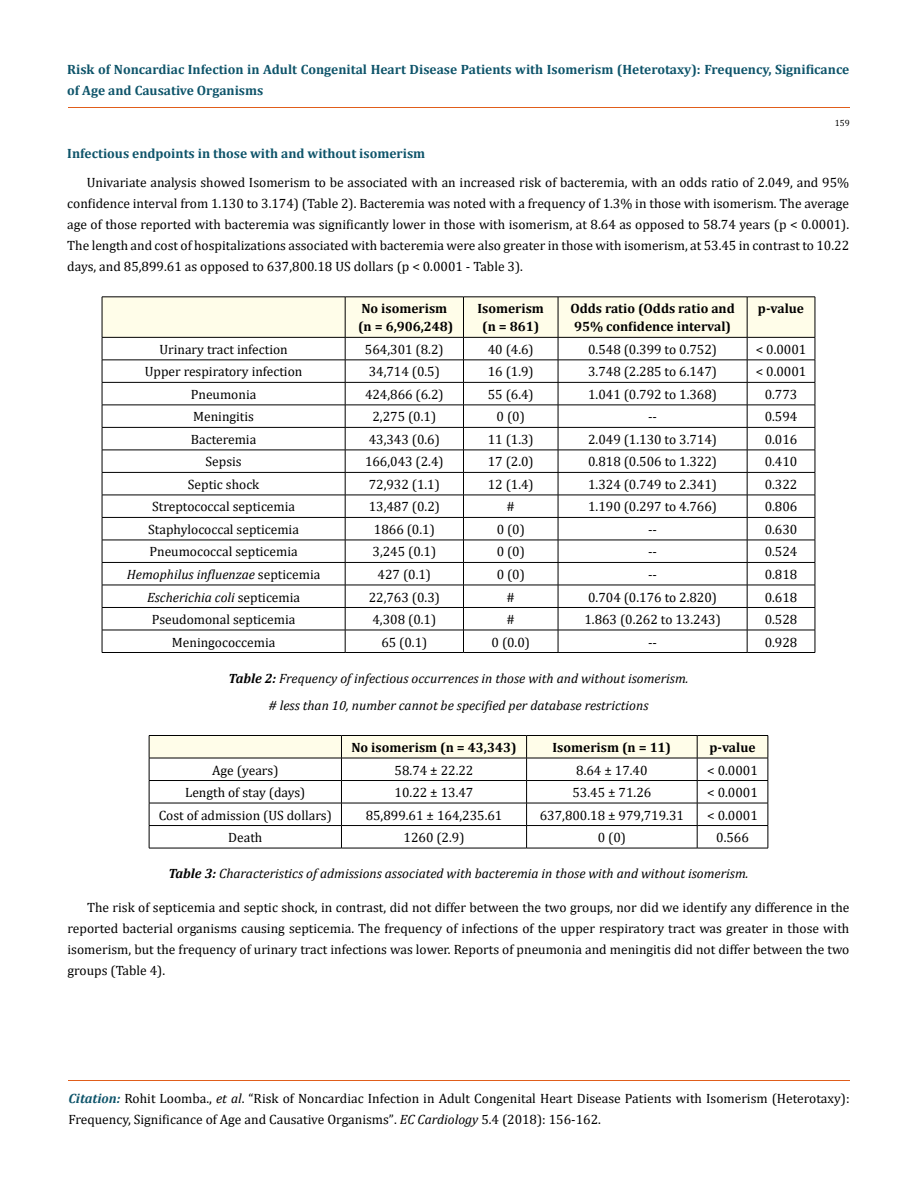
<style>
.page{position:relative;width:917px;height:1190px;background:#fff}
.page>*{position:absolute;margin:0;border:0;box-sizing:border-box;transform-origin:0 0}
.t1{font:13.5px/21px "Cambria";color:#000;text-align:justify}
.t2{font:italic 13.5px/27px "Cambria";color:#000;text-align:center}
.t3{font:700 13.5px/21px "Cambria";color:#0e546a}
.t4{font:700 13.5px/18px "Cambria";color:#000}
.t5{font:9px "Cambria";color:#000}
.s1{font-style:normal}
.s2{font-weight:700}
.s3{font-weight:700;font-style:italic;color:#0e546a}
.s4{font-style:italic}
.s5{font-size:13.35px}
</style>
<div class="page">
<hr style="left:68px;top:108px;width:781px;height:1px;background:#e05d1a">
<hr style="left:68px;top:1080px;width:781px;height:1px;background:#e05d1a">
<hr style="left:102px;top:296px;width:243px;height:1px;background:#000">
<hr style="left:345px;top:296px;width:118px;height:1px;background:#000">
<hr style="left:463px;top:296px;width:95px;height:1px;background:#000">
<hr style="left:558px;top:296px;width:189px;height:1px;background:#000">
<hr style="left:747px;top:296px;width:68px;height:1px;background:#000">
<svg style="left:102px;top:297px;width:713px;height:355px"></svg>
<hr style="left:102px;top:652px;width:243px;height:1px;background:#000">
<hr style="left:345px;top:652px;width:118px;height:1px;background:#000">
<hr style="left:463px;top:652px;width:95px;height:1px;background:#000">
<hr style="left:558px;top:652px;width:189px;height:1px;background:#000">
<hr style="left:747px;top:652px;width:68px;height:1px;background:#000">
<svg style="left:149px;top:735px;width:619px;height:112px"></svg>
<hr style="left:149px;top:847px;width:192px;height:1px;background:#000">
<hr style="left:341px;top:847px;width:185px;height:1px;background:#000">
<hr style="left:526px;top:847px;width:171px;height:1px;background:#000">
<hr style="left:697px;top:847px;width:71px;height:1px;background:#000">
<p class="t3" style="left:67px;top:58px;width:783px">Risk of Noncardiac Infection in Adult Congenital Heart Disease Patients with Isomerism (Heterotaxy): Frequency, Significance of Age and Causative Organisms</p>
<p class="t5" style="left:834px;top:118px;width:16px">159</p>
<p class="t3" style="left:67px;top:143px;width:359px">Infectious endpoints in those with and without isomerism</p>
<p class="t1" style="left:67px;top:172px;width:783px;text-indent:19px">Univariate analysis showed Isomerism to be associated with an increased risk of bacteremia, with an odds ratio of 2.049, and 95% confidence interval from 1.130 to 3.174) (Table 2). Bacteremia was noted with a frequency of 1.3% in those with isomerism. The average age of those reported with bacteremia was significantly lower in those with isomerism, at 8.64 as opposed to 58.74 years (p &lt; 0.0001).<br>The length and cost of hospitalizations associated with bacteremia were also greater in those with isomerism, at 53.45 in contrast to 10.22 days, and 85,899.61 as opposed to 637,800.18 US dollars (p &lt; 0.0001 - Table 3).</p>
<p class="t4" style="left:358px;top:299px;width:97px">No isomerism (n = 6,906,248)</p>
<p class="t4" style="left:477px;top:299px;width:68px;text-align:center">Isomerism (n = 861)</p>
<p class="t4" style="left:570px;top:299px;width:166px">Odds ratio (Odds ratio and<br>95% confidence interval)</p>
<p class="t4" style="left:758px;top:299px;width:48px">p-value</p>
<p class="t1" style="left:159px;top:339px;width:130px">Urinary tract infection</p>
<p class="t1" style="left:365px;top:339px;width:80px">564,301 (8.2)</p>
<p class="t1" style="left:488px;top:339px;width:47px">40 (4.6)</p>
<p class="t1" style="left:588px;top:339px;width:130px">0.548 (0.399 to 0.752)</p>
<p class="t1" style="left:755px;top:339px;width:52px">&lt; 0.0001</p>
<p class="t1" style="left:145px;top:361px;width:159px">Upper respiratory infection</p>
<p class="t1" style="left:369px;top:361px;width:73px">34,714 (0.5)</p>
<p class="t1" style="left:488px;top:361px;width:47px">16 (1.9)</p>
<p class="t1" style="left:588px;top:361px;width:130px">3.748 (2.285 to 6.147)</p>
<p class="t1" style="left:755px;top:361px;width:52px">&lt; 0.0001</p>
<p class="t1" style="left:191px;top:384px;width:67px">Pneumonia</p>
<p class="t1" style="left:365px;top:384px;width:80px">424,866 (6.2)</p>
<p class="t1" style="left:488px;top:384px;width:47px">55 (6.4)</p>
<p class="t1" style="left:588px;top:384px;width:130px">1.041 (0.792 to 1.368)</p>
<p class="t1" style="left:764px;top:384px;width:34px">0.773</p>
<p class="t1" style="left:193px;top:406px;width:62px">Meningitis</p>
<p class="t1" style="left:372px;top:406px;width:65px">2,275 (0.1)</p>
<p class="t1" style="left:496px;top:406px;width:30px">0 (0)</p>
<p class="t1" style="left:648px;top:406px;width:10px">--</p>
<p class="t1" style="left:764px;top:406px;width:34px">0.594</p>
<p class="t1" style="left:191px;top:429px;width:67px">Bacteremia</p>
<p class="t1" style="left:369px;top:429px;width:73px">43,343 (0.6)</p>
<p class="t1" style="left:488px;top:429px;width:47px">11 (1.3)</p>
<p class="t1" style="left:588px;top:429px;width:130px">2.049 (1.130 to 3.714)</p>
<p class="t1" style="left:764px;top:429px;width:34px">0.016</p>
<p class="t1" style="left:205px;top:451px;width:38px">Sepsis</p>
<p class="t1" style="left:365px;top:451px;width:80px">166,043 (2.4)</p>
<p class="t1" style="left:488px;top:451px;width:47px">17 (2.0)</p>
<p class="t1" style="left:588px;top:451px;width:130px">0.818 (0.506 to 1.322)</p>
<p class="t1" style="left:764px;top:451px;width:34px">0.410</p>
<p class="t1" style="left:188px;top:474px;width:73px">Septic shock</p>
<p class="t1" style="left:369px;top:474px;width:73px">72,932 (1.1)</p>
<p class="t1" style="left:488px;top:474px;width:47px">12 (1.4)</p>
<p class="t1" style="left:588px;top:474px;width:130px">1.324 (0.749 to 2.341)</p>
<p class="t1" style="left:764px;top:474px;width:34px">0.322</p>
<p class="t1" style="left:152px;top:496px;width:144px">Streptococcal septicemia</p>
<p class="t1" style="left:369px;top:496px;width:73px">13,487 (0.2)</p>
<p class="t1" style="left:506px;top:496px;width:10px">#</p>
<p class="t1" style="left:588px;top:496px;width:130px">1.190 (0.297 to 4.766)</p>
<p class="t1" style="left:764px;top:496px;width:34px">0.806</p>
<p class="t1" style="left:148px;top:519px;width:152px">Staphylococcal septicemia</p>
<p class="t1" style="left:374px;top:519px;width:62px">1866 (0.1)</p>
<p class="t1" style="left:496px;top:519px;width:30px">0 (0)</p>
<p class="t1" style="left:648px;top:519px;width:10px">--</p>
<p class="t1" style="left:764px;top:519px;width:34px">0.630</p>
<p class="t1" style="left:149px;top:541px;width:150px">Pneumococcal septicemia</p>
<p class="t1" style="left:372px;top:541px;width:65px">3,245 (0.1)</p>
<p class="t1" style="left:496px;top:541px;width:30px">0 (0)</p>
<p class="t1" style="left:648px;top:541px;width:10px">--</p>
<p class="t1" style="left:764px;top:541px;width:34px">0.524</p>
<p class="t2" style="left:127px;top:560px;width:195px">Hemophilus influenzae <span class="s1">septicemia</span></p>
<p class="t1" style="left:377px;top:564px;width:55px">427 (0.1)</p>
<p class="t1" style="left:496px;top:564px;width:30px">0 (0)</p>
<p class="t1" style="left:648px;top:564px;width:10px">--</p>
<p class="t1" style="left:764px;top:564px;width:34px">0.818</p>
<p class="t2" style="left:147px;top:583px;width:154px">Escherichia coli <span class="s1">septicemia</span></p>
<p class="t1" style="left:369px;top:586px;width:73px">22,763 (0.3)</p>
<p class="t1" style="left:506px;top:586px;width:10px">#</p>
<p class="t1" style="left:588px;top:586px;width:130px">0.704 (0.176 to 2.820)</p>
<p class="t1" style="left:764px;top:586px;width:34px">0.618</p>
<p class="t1" style="left:152px;top:609px;width:145px">Pseudomonal septicemia</p>
<p class="t1" style="left:372px;top:609px;width:65px">4,308 (0.1)</p>
<p class="t1" style="left:506px;top:609px;width:10px">#</p>
<p class="t1" style="left:584px;top:609px;width:138px">1.863 (0.262 to 13.243)</p>
<p class="t1" style="left:764px;top:609px;width:34px">0.528</p>
<p class="t1" style="left:172px;top:631px;width:105px">Meningococcemia</p>
<p class="t1" style="left:381px;top:631px;width:47px">65 (0.1)</p>
<p class="t1" style="left:491px;top:631px;width:40px">0 (0.0)</p>
<p class="t1" style="left:648px;top:631px;width:10px">--</p>
<p class="t1" style="left:764px;top:631px;width:34px">0.928</p>
<p class="t2" style="left:228px;top:664px;width:461px"><span class="s2">Table 2:</span> Frequency of infectious occurrences in those with and without isomerism. # less than 10, number cannot be specified per database restrictions</p>
<p class="t4" style="left:351px;top:738px;width:166px">No isomerism (n = 43,343)</p>
<p class="t4" style="left:552px;top:738px;width:120px">Isomerism (n = 11)</p>
<p class="t4" style="left:709px;top:738px;width:48px">p-value</p>
<p class="t1" style="left:212px;top:759px;width:68px">Age (years)</p>
<p class="t1" style="left:394px;top:759px;width:80px">58.74 ± 22.22</p>
<p class="t1" style="left:576px;top:759px;width:73px">8.64 ± 17.40</p>
<p class="t1" style="left:707px;top:759px;width:52px">&lt; 0.0001</p>
<p class="t1" style="left:185px;top:782px;width:122px">Length of stay (days)</p>
<p class="t1" style="left:394px;top:782px;width:80px">10.22 ± 13.47</p>
<p class="t1" style="left:572px;top:782px;width:80px">53.45 ± 71.26</p>
<p class="t1" style="left:707px;top:782px;width:52px">&lt; 0.0001</p>
<p class="t1" style="left:159px;top:804px;width:175px">Cost of admission (US dollars)</p>
<p class="t1" style="left:365px;top:804px;width:138px">85,899.61 ± 164,235.61</p>
<p class="t1" style="left:540px;top:804px;width:146px">637,800.18 ± 979,719.31</p>
<p class="t1" style="left:707px;top:804px;width:52px">&lt; 0.0001</p>
<p class="t1" style="left:228px;top:827px;width:36px">Death</p>
<p class="t1" style="left:403px;top:827px;width:62px">1260 (2.9)</p>
<p class="t1" style="left:597px;top:827px;width:30px">0 (0)</p>
<p class="t1" style="left:716px;top:827px;width:34px">0.566</p>
<p class="t2" style="left:168px;top:859px;width:581px"><span class="s2">Table 3:</span> Characteristics of admissions associated with bacteremia in those with and without isomerism.</p>
<p class="t1" style="left:68px;top:897px;width:783px;text-indent:19px">The risk of septicemia and septic shock, in contrast, did not differ between the two groups, nor did we identify any difference in the reported bacterial organisms causing septicemia. The frequency of infections of the upper respiratory tract was greater in those with isomerism, but the frequency of urinary tract infections was lower. Reports of pneumonia and meningitis did not differ between the two groups (Table 4).</p>
<p class="t1" style="left:68px;top:1087px;width:782px"><span class="s3">Citation:</span> Rohit Loomba., <span class="s4">et al</span>. “Risk of Noncardiac Infection in Adult Congenital Heart Disease Patients with Isomerism (Heterotaxy):<br>Frequency, Significance of Age and Causative Organisms”<span class="s5">.</span> <span class="s4">EC Cardiology</span> <span class="s5">5</span>.4 (2018): 156-162.</p>
</div>
